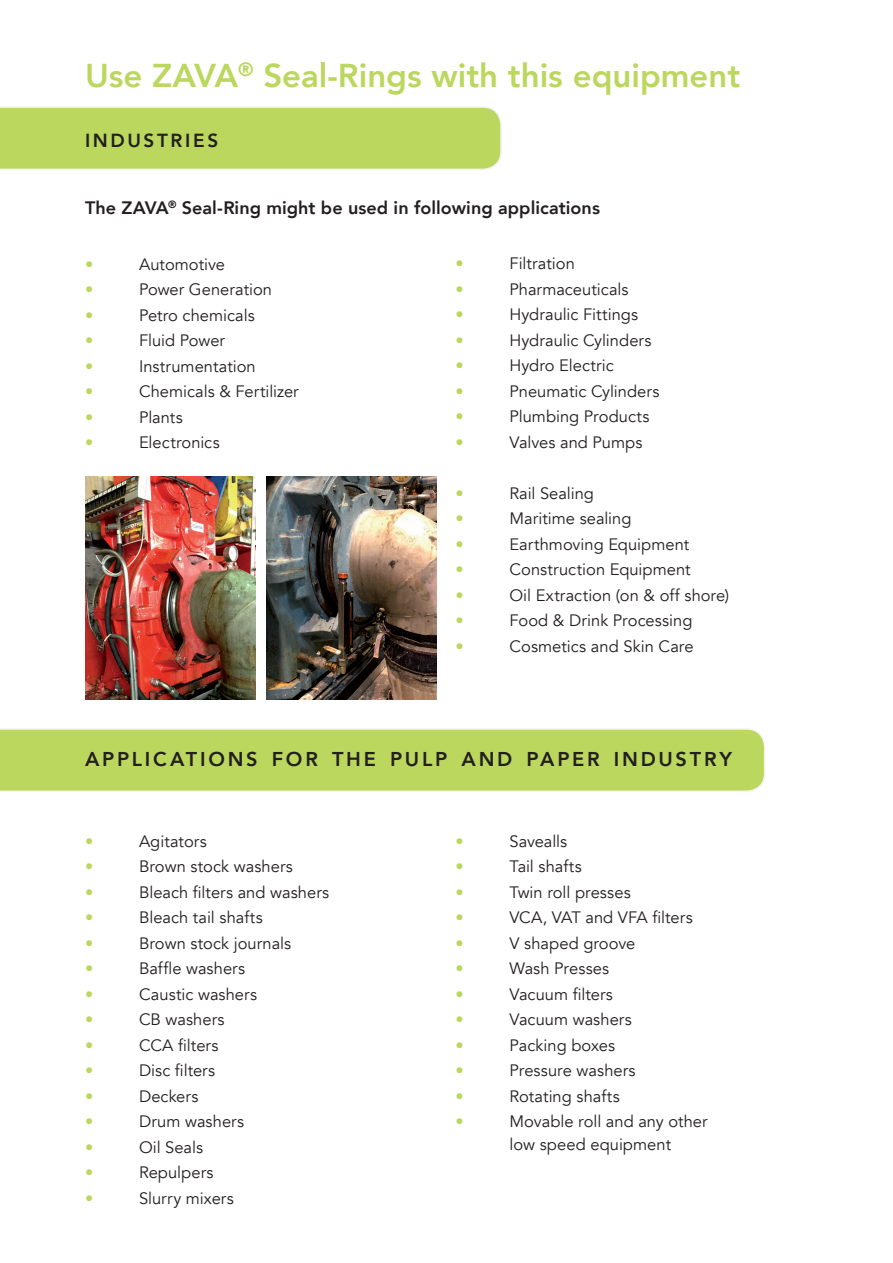
<style>
.page{position:relative;width:893px;height:1263px;background:#fff}
.page>*{position:absolute;margin:0;border:0;box-sizing:border-box;transform-origin:0 0}
.t1{font:800 33px "Avenir";color:#bbd75e}
.t2{font:800 19.95px "Avenir";letter-spacing:.135em;color:#231f20}
.t3{font:800 18.9px "Avenir";letter-spacing:.14em;color:#231f20}
.t4{font:800 18px "Avenir";letter-spacing:.005em;color:#231f20}
.t5{font:16.5px/22.5px "Avenir";color:#231f20}
.t6{font:16.5px "Avenir";color:#bbd75e}
</style>
<div class="page">
<div style="left:0;top:107px;width:502px;height:63px;background:#bbd75e"></div>
<div style="left:0;top:728px;width:765px;height:64px;background:#bbd75e"></div>
<img style="left:267px;top:476px;width:170px;height:223px">
<img style="left:85px;top:476px;width:170px;height:223px">
<h1 class="t1" style="left:85px;top:50px;width:657px">Use ZAVA<sup>®</sup> Seal-Rings with this equipment</h1>
<p class="t3" style="left:85px;top:126px;width:135px">INDUSTRIES</p>
<p class="t4" style="left:85px;top:193px;width:516px">The ZAVA<sup>®</sup> Seal-Ring might be used in following applications</p>
<p class="t6" style="left:85px;top:254px;width:10px">•</p>
<p class="t5" style="left:139px;top:253px;width:88px">Automotive</p>
<p class="t6" style="left:85px;top:279px;width:10px">•</p>
<p class="t5" style="left:139px;top:278px;width:135px">Power Generation</p>
<p class="t6" style="left:85px;top:305px;width:10px">•</p>
<p class="t5" style="left:139px;top:304px;width:117px">Petro chemicals</p>
<p class="t6" style="left:85px;top:330px;width:10px">•</p>
<p class="t5" style="left:139px;top:329px;width:87px">Fluid Power</p>
<p class="t6" style="left:85px;top:356px;width:10px">•</p>
<p class="t5" style="left:139px;top:355px;width:118px">Instrumentation</p>
<p class="t6" style="left:85px;top:381px;width:10px">•</p>
<p class="t5" style="left:139px;top:380px;width:161px">Chemicals &amp; Fertilizer</p>
<p class="t6" style="left:85px;top:407px;width:10px">•</p>
<p class="t5" style="left:139px;top:406px;width:45px">Plants</p>
<p class="t6" style="left:85px;top:432px;width:10px">•</p>
<p class="t5" style="left:139px;top:431px;width:82px">Electronics</p>
<p class="t6" style="left:455px;top:254px;width:10px">•</p>
<p class="t5" style="left:509px;top:253px;width:67px">Filtration</p>
<p class="t6" style="left:455px;top:279px;width:10px">•</p>
<p class="t5" style="left:509px;top:278px;width:121px">Pharmaceuticals</p>
<p class="t6" style="left:455px;top:305px;width:10px">•</p>
<p class="t5" style="left:509px;top:304px;width:130px">Hydraulic Fittings</p>
<p class="t6" style="left:455px;top:330px;width:10px">•</p>
<p class="t5" style="left:509px;top:329px;width:143px">Hydraulic Cylinders</p>
<p class="t6" style="left:455px;top:356px;width:10px">•</p>
<p class="t5" style="left:509px;top:355px;width:106px">Hydro Electric</p>
<p class="t6" style="left:455px;top:381px;width:10px">•</p>
<p class="t5" style="left:509px;top:380px;width:151px">Pneumatic Cylinders</p>
<p class="t6" style="left:455px;top:407px;width:10px">•</p>
<p class="t5" style="left:509px;top:406px;width:142px">Plumbing Products</p>
<p class="t6" style="left:455px;top:432px;width:10px">•</p>
<p class="t5" style="left:509px;top:431px;width:134px">Valves and Pumps</p>
<p class="t6" style="left:455px;top:483px;width:10px">•</p>
<p class="t5" style="left:509px;top:482px;width:86px">Rail Sealing</p>
<p class="t6" style="left:455px;top:509px;width:10px">•</p>
<p class="t5" style="left:509px;top:508px;width:124px">Maritime sealing</p>
<p class="t6" style="left:455px;top:534px;width:10px">•</p>
<p class="t5" style="left:509px;top:533px;width:181px">Earthmoving Equipment</p>
<p class="t6" style="left:455px;top:560px;width:10px">•</p>
<p class="t5" style="left:509px;top:559px;width:183px">Construction Equipment</p>
<p class="t6" style="left:455px;top:585px;width:10px">•</p>
<p class="t5" style="left:509px;top:584px;width:221px">Oil Extraction (on &amp; off shore)</p>
<p class="t6" style="left:455px;top:611px;width:10px">•</p>
<p class="t5" style="left:509px;top:610px;width:184px">Food &amp; Drink Processing</p>
<p class="t6" style="left:455px;top:636px;width:10px">•</p>
<p class="t5" style="left:509px;top:635px;width:186px">Cosmetics and Skin Care</p>
<p class="t2" style="left:85px;top:744px;width:648px">APPLICATIONS FOR THE PULP AND PAPER INDUSTRY</p>
<p class="t6" style="left:85px;top:831px;width:10px">•</p>
<p class="t5" style="left:139px;top:830px;width:69px">Agitators</p>
<p class="t6" style="left:85px;top:857px;width:10px">•</p>
<p class="t5" style="left:139px;top:856px;width:155px">Brown stock washers</p>
<p class="t6" style="left:85px;top:882px;width:10px">•</p>
<p class="t5" style="left:139px;top:881px;width:192px">Bleach filters and washers</p>
<p class="t6" style="left:85px;top:908px;width:10px">•</p>
<p class="t5" style="left:139px;top:907px;width:125px">Bleach tail shafts</p>
<p class="t6" style="left:85px;top:933px;width:10px">•</p>
<p class="t5" style="left:139px;top:932px;width:154px">Brown stock journals</p>
<p class="t6" style="left:85px;top:959px;width:10px">•</p>
<p class="t5" style="left:139px;top:958px;width:108px">Baffle washers</p>
<p class="t6" style="left:85px;top:984px;width:10px">•</p>
<p class="t5" style="left:139px;top:983px;width:119px">Caustic washers</p>
<p class="t6" style="left:85px;top:1010px;width:10px">•</p>
<p class="t5" style="left:139px;top:1009px;width:87px">CB washers</p>
<p class="t6" style="left:85px;top:1035px;width:10px">•</p>
<p class="t5" style="left:139px;top:1034px;width:81px">CCA filters</p>
<p class="t6" style="left:85px;top:1061px;width:10px">•</p>
<p class="t5" style="left:139px;top:1060px;width:78px">Disc filters</p>
<p class="t6" style="left:85px;top:1086px;width:10px">•</p>
<p class="t5" style="left:139px;top:1085px;width:61px">Deckers</p>
<p class="t6" style="left:85px;top:1112px;width:10px">•</p>
<p class="t5" style="left:139px;top:1110px;width:107px">Drum washers</p>
<p class="t6" style="left:85px;top:1137px;width:10px">•</p>
<p class="t5" style="left:139px;top:1136px;width:65px">Oil Seals</p>
<p class="t6" style="left:85px;top:1163px;width:10px">•</p>
<p class="t5" style="left:139px;top:1161px;width:76px">Repulpers</p>
<p class="t6" style="left:85px;top:1188px;width:10px">•</p>
<p class="t5" style="left:139px;top:1187px;width:96px">Slurry mixers</p>
<p class="t6" style="left:455px;top:831px;width:10px">•</p>
<p class="t5" style="left:509px;top:830px;width:59px">Savealls</p>
<p class="t6" style="left:455px;top:857px;width:10px">•</p>
<p class="t5" style="left:509px;top:855px;width:74px">Tail shafts</p>
<p class="t6" style="left:455px;top:882px;width:10px">•</p>
<p class="t5" style="left:509px;top:881px;width:123px">Twin roll presses</p>
<p class="t6" style="left:455px;top:908px;width:10px">•</p>
<p class="t5" style="left:509px;top:906px;width:185px">VCA, VAT and VFA filters</p>
<p class="t6" style="left:455px;top:933px;width:10px">•</p>
<p class="t5" style="left:509px;top:932px;width:127px">V shaped groove</p>
<p class="t6" style="left:455px;top:959px;width:10px">•</p>
<p class="t5" style="left:509px;top:957px;width:101px">Wash Presses</p>
<p class="t6" style="left:455px;top:984px;width:10px">•</p>
<p class="t5" style="left:509px;top:983px;width:105px">Vacuum filters</p>
<p class="t6" style="left:455px;top:1010px;width:10px">•</p>
<p class="t5" style="left:509px;top:1008px;width:124px">Vacuum washers</p>
<p class="t6" style="left:455px;top:1035px;width:10px">•</p>
<p class="t5" style="left:509px;top:1034px;width:107px">Packing boxes</p>
<p class="t6" style="left:455px;top:1061px;width:10px">•</p>
<p class="t5" style="left:509px;top:1059px;width:128px">Pressure washers</p>
<p class="t6" style="left:455px;top:1086px;width:10px">•</p>
<p class="t5" style="left:509px;top:1085px;width:112px">Rotating shafts</p>
<p class="t6" style="left:455px;top:1112px;width:10px">•</p>
<p class="t5" style="left:509px;top:1110px;width:200px">Movable roll and any other low speed equipment</p>
</div>
